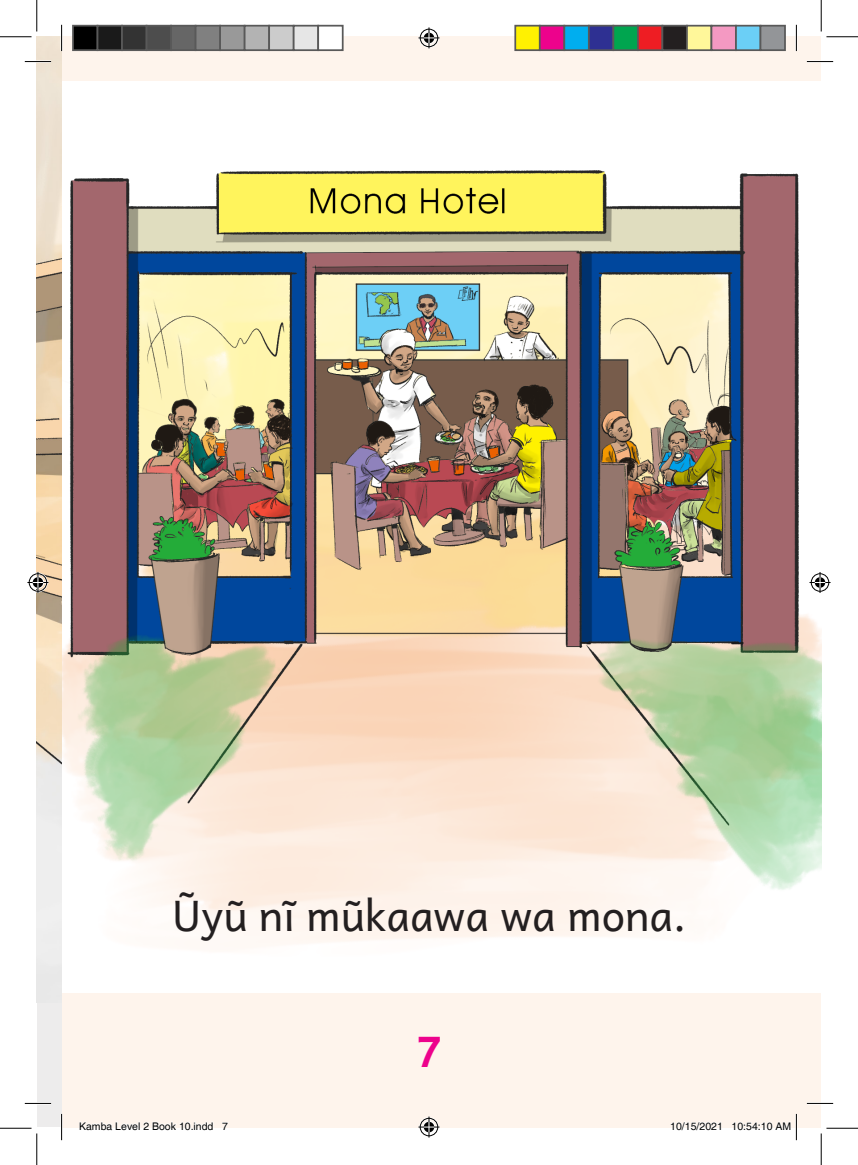
<style>
.page{position:relative;width:858px;height:1165px;background:#fff}
.page>*{position:absolute;margin:0;border:0;box-sizing:border-box;transform-origin:0 0}
.Body_Text{font:42px "Andika New Basic";color:#231f20}
.t1{font:700 42px "Andika New Basic";color:#ed028c}
.t2{font:10.5px "Helvetica";color:#000}
</style>
<div class="page">
<div style="left:62px;top:37px;width:759px;height:1091px;background:#fef4ec"></div>
<img style="left:62px;top:81px;width:759px;height:912px">
<div style="left:37px;top:37px;width:25px;height:1090px;background:#edecec"></div>
<img style="left:37px;top:37px;width:25px;height:728px">
<hr style="left:25px;top:60px;width:26px;height:3px;background:#fff">
<hr style="left:806px;top:60px;width:26px;height:3px;background:#fff">
<hr style="left:25px;top:1102px;width:26px;height:2px;background:#fff">
<hr style="left:806px;top:1102px;width:26px;height:2px;background:#fff">
<hr style="left:60px;top:25px;width:3px;height:26px;background:#fff">
<hr style="left:60px;top:1114px;width:3px;height:26px;background:#fff">
<hr style="left:795px;top:25px;width:2px;height:26px;background:#fff">
<hr style="left:795px;top:1114px;width:2px;height:26px;background:#fff">
<svg style="left:25px;top:61px;width:26px;height:1px"></svg>
<svg style="left:806px;top:61px;width:26px;height:1px"></svg>
<svg style="left:25px;top:1103px;width:26px;height:1px"></svg>
<svg style="left:806px;top:1103px;width:26px;height:1px"></svg>
<svg style="left:61px;top:25px;width:1px;height:26px"></svg>
<svg style="left:61px;top:1114px;width:1px;height:26px"></svg>
<svg style="left:795px;top:25px;width:1px;height:26px"></svg>
<hr style="left:0;top:36px;width:32px;height:1px;background:#000">
<hr style="left:826px;top:36px;width:31px;height:1px;background:#000">
<hr style="left:0;top:1128px;width:32px;height:1px;background:#000">
<hr style="left:826px;top:1128px;width:31px;height:1px;background:#000">
<hr style="left:36px;top:0;width:1px;height:32px;background:#000">
<hr style="left:36px;top:1133px;width:1px;height:32px;background:#000">
<hr style="left:820px;top:0;width:1px;height:32px;background:#000">
<hr style="left:820px;top:1133px;width:1px;height:32px;background:#000">
<svg style="left:418px;top:27px;width:21px;height:21px"></svg>
<svg style="left:418px;top:1116px;width:21px;height:21px"></svg>
<svg style="left:27px;top:572px;width:21px;height:21px"></svg>
<svg style="left:809px;top:572px;width:21px;height:21px"></svg>
<div style="left:73px;top:26px;width:24px;height:24px;background:#000"></div>
<div style="left:72px;top:25px;width:26px;height:26px;border:2px solid #595959"></div>
<div style="left:97px;top:26px;width:25px;height:24px;background:#1a1a1a"></div>
<div style="left:97px;top:25px;width:26px;height:26px;border:2px solid #595959"></div>
<div style="left:122px;top:26px;width:24px;height:24px;background:#333"></div>
<div style="left:121px;top:25px;width:26px;height:26px;border:2px solid #595959"></div>
<div style="left:146px;top:26px;width:25px;height:24px;background:#4d4d4d"></div>
<div style="left:146px;top:25px;width:26px;height:26px;border:2px solid #595959"></div>
<div style="left:171px;top:26px;width:24px;height:24px;background:#666"></div>
<div style="left:170px;top:25px;width:26px;height:26px;border:2px solid #595959"></div>
<div style="left:195px;top:26px;width:25px;height:24px;background:#808080"></div>
<div style="left:195px;top:25px;width:26px;height:26px;border:2px solid #595959"></div>
<div style="left:220px;top:26px;width:24px;height:24px;background:#999"></div>
<div style="left:219px;top:25px;width:26px;height:26px;border:2px solid #595959"></div>
<div style="left:244px;top:26px;width:25px;height:24px;background:#b3b3b3"></div>
<div style="left:244px;top:25px;width:26px;height:26px;border:2px solid #595959"></div>
<div style="left:269px;top:26px;width:24px;height:24px;background:#ccc"></div>
<div style="left:268px;top:25px;width:26px;height:26px;border:2px solid #595959"></div>
<div style="left:293px;top:26px;width:25px;height:24px;background:#e6e6e6"></div>
<div style="left:293px;top:25px;width:26px;height:26px;border:2px solid #595959"></div>
<div style="left:318px;top:26px;width:24px;height:24px;background:#fff"></div>
<div style="left:317px;top:25px;width:26px;height:26px;border:2px solid #595959"></div>
<div style="left:515px;top:26px;width:24px;height:24px;background:#fff101"></div>
<div style="left:514px;top:25px;width:26px;height:26px;border:2px solid #595959"></div>
<div style="left:539px;top:26px;width:25px;height:24px;background:#ed028c"></div>
<div style="left:538px;top:25px;width:27px;height:26px;border:2px solid #595959"></div>
<div style="left:564px;top:26px;width:24px;height:24px;background:#00aeef"></div>
<div style="left:563px;top:25px;width:26px;height:26px;border:2px solid #595959"></div>
<div style="left:588px;top:26px;width:25px;height:24px;background:#2e3092"></div>
<div style="left:587px;top:25px;width:27px;height:26px;border:2px solid #595959"></div>
<div style="left:613px;top:26px;width:24px;height:24px;background:#00a54f"></div>
<div style="left:612px;top:25px;width:26px;height:26px;border:2px solid #595959"></div>
<div style="left:637px;top:26px;width:25px;height:24px;background:#ee1d23"></div>
<div style="left:636px;top:25px;width:27px;height:26px;border:2px solid #595959"></div>
<div style="left:662px;top:26px;width:24px;height:24px;background:#231f20"></div>
<div style="left:661px;top:25px;width:26px;height:26px;border:2px solid #595959"></div>
<div style="left:686px;top:26px;width:25px;height:24px;background:#fff79a"></div>
<div style="left:685px;top:25px;width:27px;height:26px;border:2px solid #595959"></div>
<div style="left:711px;top:26px;width:24px;height:24px;background:#f499c2"></div>
<div style="left:710px;top:25px;width:26px;height:26px;border:2px solid #595959"></div>
<div style="left:735px;top:26px;width:25px;height:24px;background:#6bcff6"></div>
<div style="left:734px;top:25px;width:27px;height:26px;border:2px solid #595959"></div>
<div style="left:760px;top:26px;width:24px;height:24px;background:#939598"></div>
<div style="left:759px;top:25px;width:26px;height:26px;border:2px solid #595959"></div>
<svg style="left:79px;top:1122px;width:134px;height:6px"></svg>
<svg style="left:222px;top:1122px;width:6px;height:6px"></svg>
<svg style="left:671px;top:1122px;width:50px;height:6px"></svg>
<svg style="left:732px;top:1114px;width:64px;height:26px"></svg>
<p class="Body_Text" style="left:172px;top:878px;width:515px">Ũyũ nĩ mũkaawa wa mona.</p>
<h1 class="t1" style="left:416px;top:1013px;width:26px">7</h1>
<p class="t2" style="left:79px;top:1120px;width:150px">Kamba Level 2 Book 10.indd 7</p>
<p class="t2" style="left:670px;top:1120px;width:122px">10/15/2021 10:54:10 AM</p>
</div>
